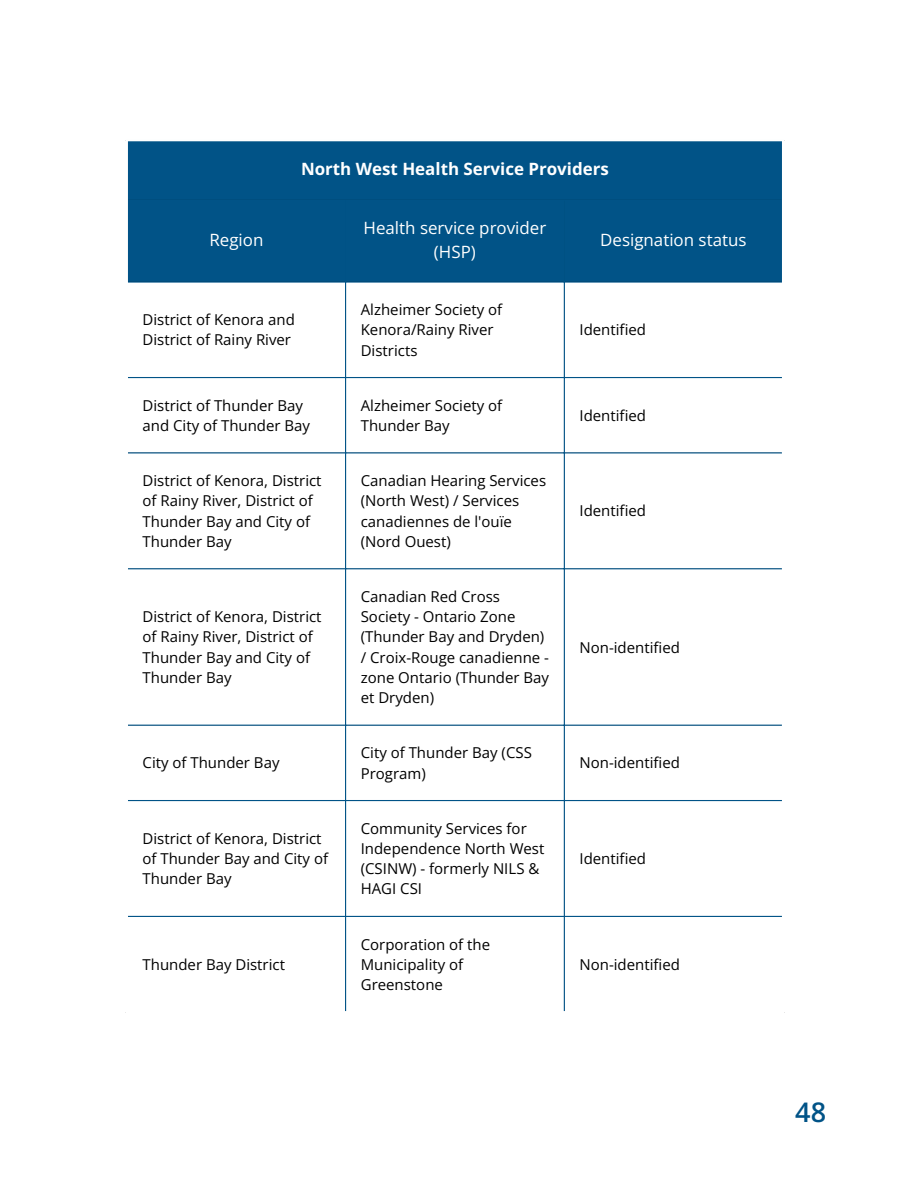
<style>
.page{position:relative;width:918px;height:1188px;background:#fff}
.page>*{position:absolute;margin:0;border:0;box-sizing:border-box;transform-origin:0 0}
.t1{font:600 27px "Open Sans";color:#015387}
.t2{font:16.95px/23.7px "Open Sans";color:#fff;text-align:center}
.t3{font:700 16.95px "Open Sans";color:#fff}
.t4{font:15px/20.2px "Open Sans";color:#000}
</style>
<div class="page">
<div style="left:128px;top:141px;width:654px;height:140px;background:#015387"></div>
<hr style="left:345px;top:200px;width:1px;height:811px;background:#015387">
<hr style="left:564px;top:200px;width:1px;height:811px;background:#015387">
<hr style="left:128px;top:199px;width:654px;height:1px;background:#015387">
<hr style="left:128px;top:281px;width:654px;height:1px;background:#015387">
<hr style="left:128px;top:377px;width:654px;height:1px;background:#015387">
<hr style="left:128px;top:452px;width:654px;height:1px;background:#015387">
<hr style="left:128px;top:568px;width:654px;height:1px;background:#015387">
<hr style="left:128px;top:725px;width:654px;height:1px;background:#015387">
<hr style="left:128px;top:800px;width:654px;height:1px;background:#015387">
<hr style="left:128px;top:916px;width:654px;height:1px;background:#025387">
<p class="t2" style="left:209px;top:228px;width:55px">Region</p>
<p class="t3" style="left:301px;top:157px;width:309px">North West Health Service Providers</p>
<p class="t2" style="left:364px;top:216px;width:184px">Health service provider (HSP)</p>
<p class="t2" style="left:600px;top:228px;width:148px">Designation status</p>
<p class="t4" style="left:143px;top:309px;width:154px">District of Kenora and<br>District of Rainy River</p>
<p class="t4" style="left:361px;top:299px;width:143px">Alzheimer Society of<br>Kenora/Rainy River<br>Districts</p>
<p class="t4" style="left:580px;top:319px;width:68px">Identified</p>
<p class="t4" style="left:143px;top:395px;width:169px">District of Thunder Bay and City of Thunder Bay</p>
<p class="t4" style="left:361px;top:395px;width:143px">Alzheimer Society of<br>Thunder Bay</p>
<p class="t4" style="left:580px;top:405px;width:68px">Identified</p>
<p class="t4" style="left:143px;top:470px;width:181px">District of Kenora, District of Rainy River, District of<br>Thunder Bay and City of<br>Thunder Bay</p>
<p class="t4" style="left:361px;top:470px;width:187px">Canadian Hearing Services (North West) / Services canadiennes de l'ouïe (Nord Ouest)</p>
<p class="t4" style="left:580px;top:501px;width:68px">Identified</p>
<p class="t4" style="left:143px;top:606px;width:181px">District of Kenora, District of Rainy River, District of<br>Thunder Bay and City of<br>Thunder Bay</p>
<p class="t4" style="left:361px;top:586px;width:190px">Canadian Red Cross<br>Society - Ontario Zone (Thunder Bay and Dryden) / Croix-Rouge canadienne - zone Ontario (Thunder Bay et Dryden)</p>
<p class="t4" style="left:580px;top:637px;width:102px">Non-identified</p>
<p class="t4" style="left:143px;top:753px;width:138px">City of Thunder Bay</p>
<p class="t4" style="left:361px;top:742px;width:173px">City of Thunder Bay (CSS<br>Program)</p>
<p class="t4" style="left:580px;top:753px;width:102px">Non-identified</p>
<p class="t4" style="left:143px;top:828px;width:187px">District of Kenora, District of Thunder Bay and City of<br>Thunder Bay</p>
<p class="t4" style="left:361px;top:818px;width:185px">Community Services for<br>Independence North West (CSINW) - formerly NILS &amp;<br>HAGI CSI</p>
<p class="t4" style="left:143px;top:954px;width:144px">Thunder Bay District</p>
<p class="t4" style="left:361px;top:934px;width:131px">Corporation of the<br>Municipality of<br>Greenstone</p>
<p class="t4" style="left:580px;top:848px;width:68px">Identified</p>
<p class="t4" style="left:580px;top:954px;width:102px">Non-identified</p>
<p class="t1" style="left:795px;top:1093px;width:32px">48</p>
</div>
